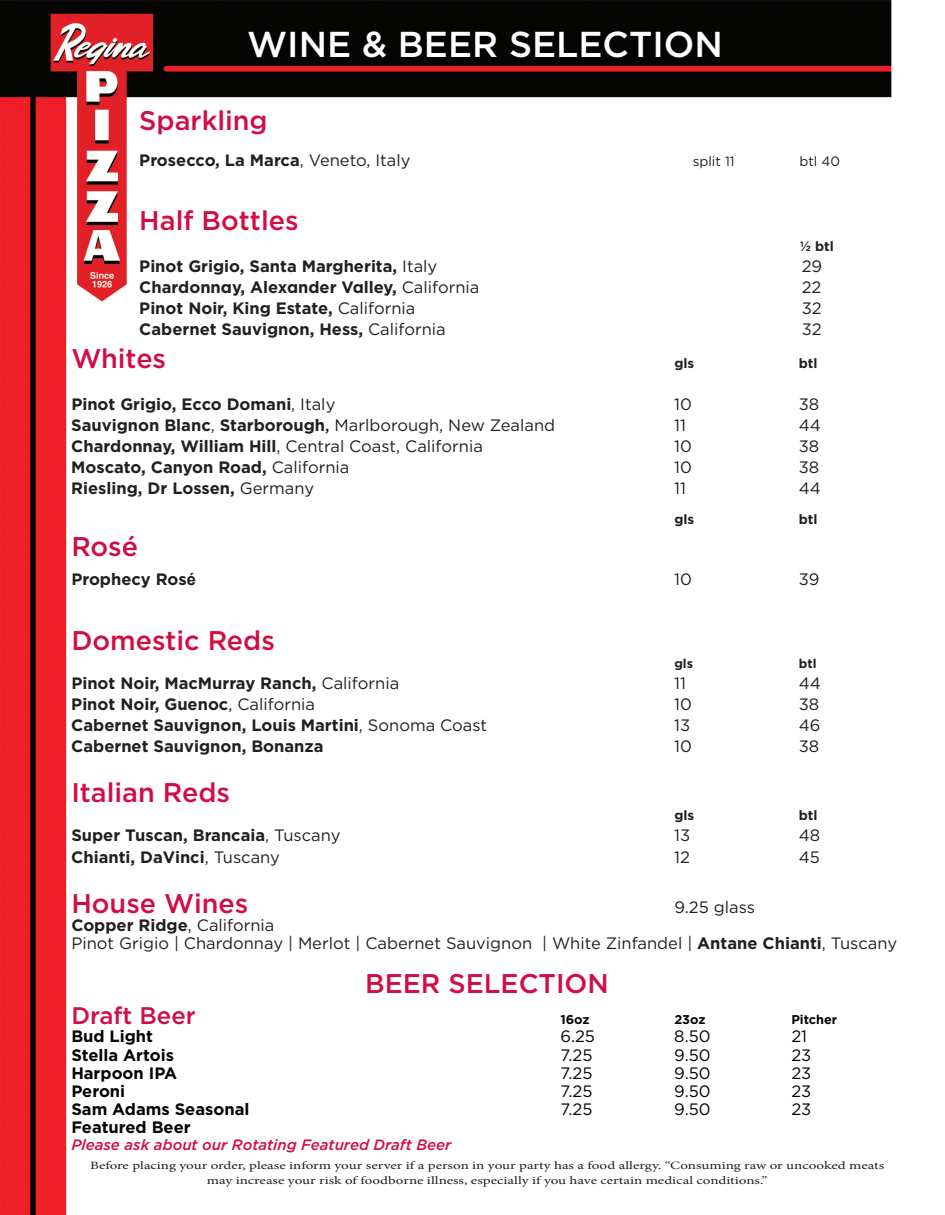
<style>
.page{position:relative;width:945px;height:1215px;background:#fff}
.page>*{position:absolute;margin:0;border:0;box-sizing:border-box;transform-origin:0 0}
.t1{font:500 36px "Gotham";color:#fff}
.t2{font:500 27px "Gotham";color:#d20d44}
.t3{font:500 24px "Gotham";color:#d20d44}
.t4{font:700 16.5px "Gotham";color:#231f20}
.t5{font:16.5px/18px "Gotham";color:#231f20}
.t6{font:700 16.5px "Gotham";color:#040503}
.t7{font:16.5px "Gotham";color:#040503}
.t8{font:italic 500 15px "Gotham";color:#d20d44}
.t9{font:700 13.5px "Gotham";color:#231f20}
.t10{font:13.5px "Gotham";color:#231f20}
.t11{font:700 12.75px "Gotham";color:#040503}
.t12{font:700 12.75px "Gotham";color:#231f20}
.t13{font:11.25px/15px "Minion Pro";color:#231f20;text-align:center;scale:1.33 1}
.s1{font-weight:400}
.s2{font-weight:500}
.s3{font-weight:700}
.s4{font-family:"Arial"}
</style>
<div class="page">
<img style="left:0;top:0;width:892px;height:1215px">
<h1 class="t1" style="left:247px;top:21px;width:477px">WINE &amp; BEER SELECTION</h1>
<h2 class="t2" style="left:139px;top:102px;width:130px">Sparkling</h2>
<p class="t4" style="left:139px;top:149px;width:273px">Prosecco, La Marca<span class="s1">, Veneto, Italy</span></p>
<p class="t10" style="left:693px;top:152px;width:43px">split 11</p>
<p class="t10" style="left:800px;top:152px;width:42px">btl 40</p>
<h2 class="t2" style="left:139px;top:203px;width:161px">Half Bottles</h2>
<p class="t9" style="left:800px;top:238px;width:35px">1/2 btl</p>
<p class="t4" style="left:139px;top:256px;width:300px">Pinot Grigio, Santa Margherita, <span class="s1">Italy</span></p>
<p class="t5" style="left:802px;top:257px;width:22px">29</p>
<p class="t4" style="left:139px;top:277px;width:342px">Chardonnay, Alexander Valley, <span class="s1">California</span></p>
<p class="t5" style="left:802px;top:278px;width:21px">22</p>
<p class="t4" style="left:139px;top:298px;width:278px">Pinot Noir, King Estate, <span class="s1">California</span></p>
<p class="t5" style="left:802px;top:299px;width:21px">32</p>
<p class="t4" style="left:139px;top:319px;width:308px">Cabernet Sauvignon, Hess, <span class="s1">California</span></p>
<p class="t5" style="left:802px;top:320px;width:21px">32</p>
<h2 class="t2" style="left:71px;top:341px;width:96px">Whites</h2>
<p class="t9" style="left:674px;top:354px;width:21px">gls</p>
<p class="t9" style="left:799px;top:354px;width:20px">btl</p>
<p class="t4" style="left:71px;top:393px;width:266px">Pinot Grigio, Ecco Domani<span class="s1">, Italy</span></p>
<p class="t5" style="left:674px;top:395px;width:19px">10</p>
<p class="t5" style="left:799px;top:395px;width:22px">38</p>
<p class="t4" style="left:71px;top:414px;width:485px">Sauvignon Blanc<span class="s1">,</span> Starborough<span class="s2">,</span> <span class="s1">Marlborough, New Zealand</span></p>
<p class="t5" style="left:674px;top:416px;width:13px">11</p>
<p class="t5" style="left:799px;top:416px;width:24px">44</p>
<p class="t5" style="left:71px;top:437px;width:413px"><span class="s3">Chardonnay, William Hill</span>, Central Coast, California</p>
<p class="t5" style="left:674px;top:437px;width:19px">10</p>
<p class="t5" style="left:799px;top:437px;width:22px">38</p>
<p class="t4" style="left:71px;top:456px;width:280px">Moscato, Canyon Road, <span class="s1">California</span></p>
<p class="t5" style="left:674px;top:458px;width:19px">10</p>
<p class="t5" style="left:799px;top:458px;width:22px">38</p>
<p class="t4" style="left:71px;top:477px;width:244px">Riesling, Dr Lossen, <span class="s1">Germany</span></p>
<p class="t5" style="left:674px;top:479px;width:13px">11</p>
<p class="t5" style="left:799px;top:479px;width:24px">44</p>
<p class="t9" style="left:674px;top:510px;width:21px">gls</p>
<p class="t9" style="left:799px;top:510px;width:20px">btl</p>
<h2 class="t2" style="left:71px;top:529px;width:68px">Rosé</h2>
<p class="t4" style="left:71px;top:569px;width:126px">Prophecy Ros<span class="s4">é</span></p>
<p class="t5" style="left:674px;top:570px;width:19px">10</p>
<p class="t5" style="left:799px;top:570px;width:22px">39</p>
<h2 class="t2" style="left:71px;top:623px;width:205px">Domestic Reds</h2>
<p class="t12" style="left:674px;top:655px;width:20px">gls</p>
<p class="t12" style="left:799px;top:655px;width:19px">btl</p>
<p class="t4" style="left:71px;top:672px;width:329px">Pinot Noir, MacMurray Ranch, <span class="s1">California</span></p>
<p class="t5" style="left:674px;top:674px;width:13px">11</p>
<p class="t5" style="left:799px;top:674px;width:24px">44</p>
<p class="t4" style="left:71px;top:693px;width:245px">Pinot Noir, Guenoc<span class="s1">, California</span></p>
<p class="t5" style="left:674px;top:695px;width:19px">10</p>
<p class="t5" style="left:799px;top:695px;width:22px">38</p>
<p class="t4" style="left:71px;top:714px;width:417px">Cabernet Sauvignon, Louis Martini<span class="s1">, Sonoma Coast</span></p>
<p class="t5" style="left:674px;top:716px;width:18px">13</p>
<p class="t5" style="left:799px;top:716px;width:23px">46</p>
<p class="t4" style="left:71px;top:735px;width:254px">Cabernet Sauvignon, Bonanza</p>
<p class="t5" style="left:674px;top:737px;width:19px">10</p>
<p class="t5" style="left:799px;top:737px;width:22px">38</p>
<h2 class="t2" style="left:71px;top:775px;width:160px">Italian Reds</h2>
<p class="t9" style="left:674px;top:807px;width:21px">gls</p>
<p class="t9" style="left:799px;top:807px;width:20px">btl</p>
<p class="t4" style="left:71px;top:825px;width:271px">Super Tuscan, Brancaia<span class="s1">, Tuscany</span></p>
<p class="t5" style="left:674px;top:826px;width:18px">13</p>
<p class="t5" style="left:799px;top:826px;width:23px">48</p>
<p class="t4" style="left:71px;top:846px;width:210px">Chianti, DaVinci<span class="s1">, Tuscany</span></p>
<p class="t5" style="left:674px;top:847px;width:17px">12</p>
<p class="t5" style="left:799px;top:847px;width:23px">45</p>
<h2 class="t2" style="left:71px;top:886px;width:178px">House Wines</h2>
<p class="t5" style="left:674px;top:898px;width:82px">9.25 glass</p>
<p class="t5" style="left:71px;top:916px;width:827px"><span class="s3">Copper Ridge</span>, California<br>Pinot Grigio | Chardonnay | Merlot | Cabernet Sauvignon | White Zinfandel | <span class="s3">Antane Chianti</span>, Tuscany</p>
<h2 class="t2" style="left:365px;top:966px;width:245px">BEER SELECTION</h2>
<h3 class="t3" style="left:71px;top:1000px;width:126px">Draft Beer</h3>
<p class="t11" style="left:560px;top:1012px;width:31px">16oz</p>
<p class="t11" style="left:674px;top:1012px;width:33px">23oz</p>
<p class="t11" style="left:791px;top:1012px;width:47px">Pitcher</p>
<p class="t6" style="left:71px;top:1026px;width:83px">Bud Light</p>
<p class="t7" style="left:560px;top:1026px;width:36px">6.25</p>
<p class="t7" style="left:674px;top:1026px;width:38px">8.50</p>
<p class="t7" style="left:791px;top:1026px;width:17px">21</p>
<p class="t6" style="left:71px;top:1044px;width:104px">Stella Artois</p>
<p class="t7" style="left:560px;top:1044px;width:34px">7.25</p>
<p class="t7" style="left:674px;top:1044px;width:38px">9.50</p>
<p class="t7" style="left:791px;top:1044px;width:21px">23</p>
<p class="t6" style="left:71px;top:1062px;width:107px">Harpoon IPA</p>
<p class="t7" style="left:560px;top:1062px;width:34px">7.25</p>
<p class="t7" style="left:674px;top:1062px;width:38px">9.50</p>
<p class="t7" style="left:791px;top:1062px;width:21px">23</p>
<p class="t6" style="left:71px;top:1080px;width:55px">Peroni</p>
<p class="t7" style="left:560px;top:1080px;width:34px">7.25</p>
<p class="t7" style="left:674px;top:1080px;width:38px">9.50</p>
<p class="t7" style="left:791px;top:1080px;width:21px">23</p>
<p class="t6" style="left:71px;top:1098px;width:180px">Sam Adams Seasonal</p>
<p class="t7" style="left:560px;top:1098px;width:34px">7.25</p>
<p class="t7" style="left:674px;top:1098px;width:38px">9.50</p>
<p class="t7" style="left:791px;top:1098px;width:21px">23</p>
<p class="t6" style="left:71px;top:1116px;width:121px">Featured Beer</p>
<p class="t8" style="left:71px;top:1135px;width:382px">Please ask about our Rotating Featured Draft Beer</p>
<p class="t13" style="left:90px;top:1158px;width:599px">Before placing your order, please inform your server if a person in your party has a food allergy. “Consuming raw or uncooked meats may increase your risk of foodborne illness, especially if you have certain medical conditions.”</p>
</div>
